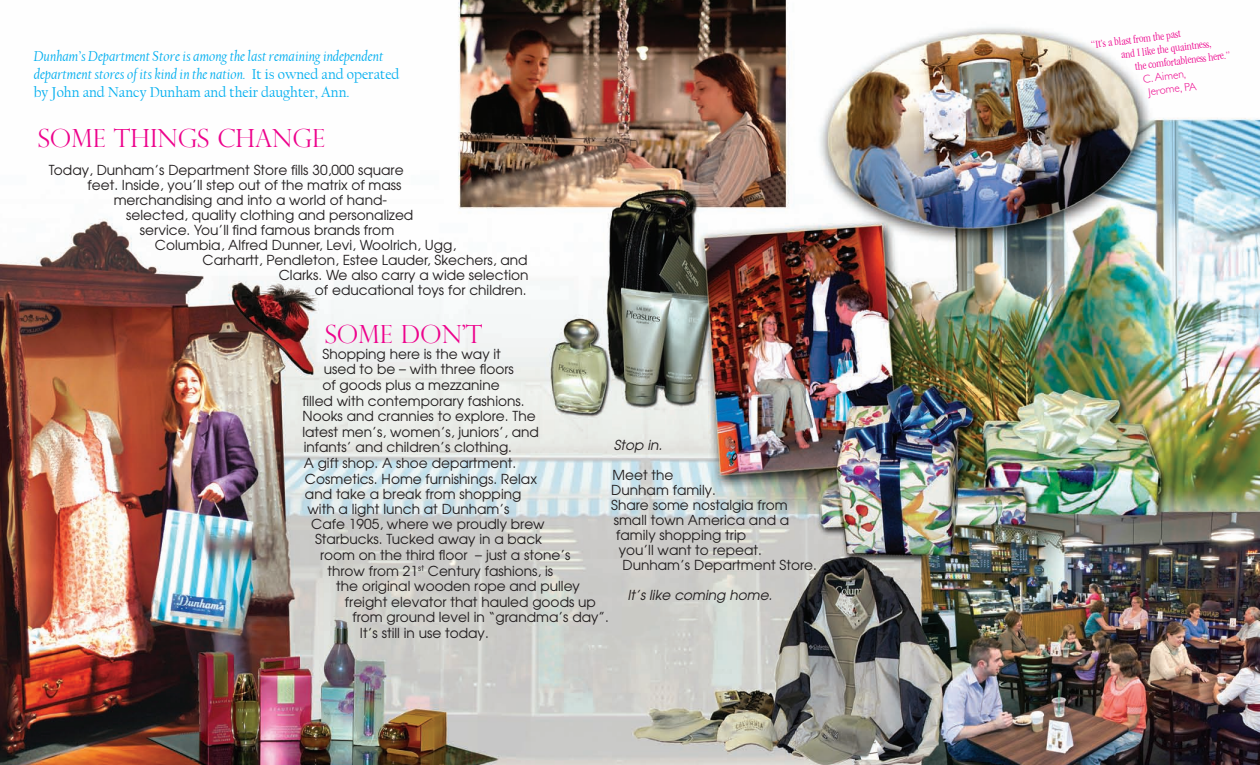
<style>
.page{position:relative;width:1260px;height:765px;background:#fff}
.page>*{position:absolute;margin:0;border:0;box-sizing:border-box;transform-origin:0 0}
.heading_1{font:300 25px "Perpetua Titling";color:#ed028c}
.heading_2{font:300 25px "Perpetua Titling";color:#ed028c}
.t1{font:italic 15px/18px "Californian FB";color:#00aeef}
.t2{font:13.75px/15px "Avant Garde";color:#231f20}
.t3{font:italic 13.75px "Avant Garde";color:#231f20}
.t4{font:300 condensed 11.25px "Garamond";color:#ed028c}
.t5{font:300 11.25px/13.5px "Gill Sans";color:#ed028c}
.s1{font-style:normal}
</style>
<div class="page">
<img style="left:0;top:0;width:1260px;height:765px">
<p class="t1" style="left:34px;top:47px;width:367px">Dunham’s Department Store is among the last remaining independent department stores of its kind in the nation. <span class="s1">It is owned and operated by John and Nancy Dunham and their daughter, Ann.</span></p>
<p class="heading_1" style="left:38px;top:123px;width:288px">SOME THINGS CHANGE</p>
<p class="t2" style="left:49px;top:162px;width:356px">Today, Dunham’s Department Store fills 30,000 square</p>
<p class="t2" style="left:87px;top:177px;width:316px">feet. Inside, you’ll step out of the matrix of mass</p>
<p class="t2" style="left:114px;top:192px;width:275px">merchandising and into a world of hand-</p>
<p class="t2" style="left:126px;top:207px;width:289px">selected, quality clothing and personalized</p>
<p class="t2" style="left:140px;top:222px;width:256px">service. You’ll find famous brands from</p>
<p class="t2" style="left:155px;top:237px;width:303px">Columbia, Alfred Dunner, Levi, Woolrich, Ugg,</p>
<p class="t2" style="left:203px;top:252px;width:327px">Carhartt, Pendleton, Estee Lauder, Skechers, and</p>
<p class="t2" style="left:279px;top:267px;width:251px">Clarks. We also carry a wide selection</p>
<p class="t2" style="left:315px;top:282px;width:213px">of educational toys for children.</p>
<p class="heading_2" style="left:325px;top:319px;width:159px">SOME DON’T</p>
<p class="t2" style="left:322px;top:346px;width:180px">Shopping here is the way it</p>
<p class="t2" style="left:324px;top:362px;width:192px">used to be – with three floors</p>
<p class="t2" style="left:322px;top:377px;width:179px">of goods plus a mezzanine</p>
<p class="t2" style="left:302px;top:393px;width:224px">filled with contemporary fashions.</p>
<p class="t2" style="left:302px;top:408px;width:235px">Nooks and crannies to explore. The</p>
<p class="t2" style="left:302px;top:424px;width:238px">latest men’s, women’s, juniors’, and</p>
<p class="t2" style="left:304px;top:440px;width:210px">infants’ and children’s clothing.</p>
<p class="t2" style="left:304px;top:455px;width:214px">A gift shop. A shoe department.</p>
<p class="t2" style="left:305px;top:471px;width:233px">Cosmetics. Home furnishings. Relax</p>
<p class="t2" style="left:305px;top:486px;width:218px">and take a break from shopping</p>
<p class="t2" style="left:307px;top:501px;width:204px">with a light lunch at Dunham’s</p>
<p class="t2" style="left:311px;top:516px;width:235px">Cafe 1905, where we proudly brew</p>
<p class="t2" style="left:315px;top:531px;width:229px">Starbucks. Tucked away in a back</p>
<p class="t2" style="left:320px;top:547px;width:252px">room on the third floor – just a stone’s</p>
<p class="t2" style="left:328px;top:563px;width:227px">throw from 21<sup>st</sup> Century fashions, is</p>
<p class="t2" style="left:336px;top:578px;width:245px">the original wooden rope and pulley</p>
<p class="t2" style="left:345px;top:594px;width:252px">freight elevator that hauled goods up</p>
<p class="t2" style="left:352px;top:610px;width:258px">from ground level in “grandma’s day”.</p>
<p class="t2" style="left:360px;top:625px;width:130px">It’s still in use today.</p>
<p class="t3" style="left:614px;top:436px;width:53px">Stop in.</p>
<p class="t2" style="left:612px;top:467px;width:62px">Meet the</p>
<p class="t2" style="left:611px;top:482px;width:106px">Dunham family.</p>
<p class="t2" style="left:611px;top:497px;width:178px">Share some nostalgia from</p>
<p class="t2" style="left:614px;top:512px;width:177px">small town America and a</p>
<p class="t2" style="left:616px;top:527px;width:202px">family shopping trip<br>you’ll want to repeat.<br>Dunham’s Department Store.</p>
<p class="t3" style="left:628px;top:586px;width:149px">It’s like coming home.</p>
<p class="t4" style="left:1090px;top:39px;width:92px;rotate:-7deg">“It’s a blast from the past</p>
<p class="t4" style="left:1120px;top:49px;width:92px;rotate:-7deg">and I like the quaintness,</p>
<p class="t4" style="left:1134px;top:60px;width:97px;rotate:-7deg">the comfortableness here.”</p>
<p class="t5" style="left:1146px;top:72px;width:50px;text-indent:-4px;rotate:-7deg">C. Aimen,<br>Jerome, PA</p>
</div>
